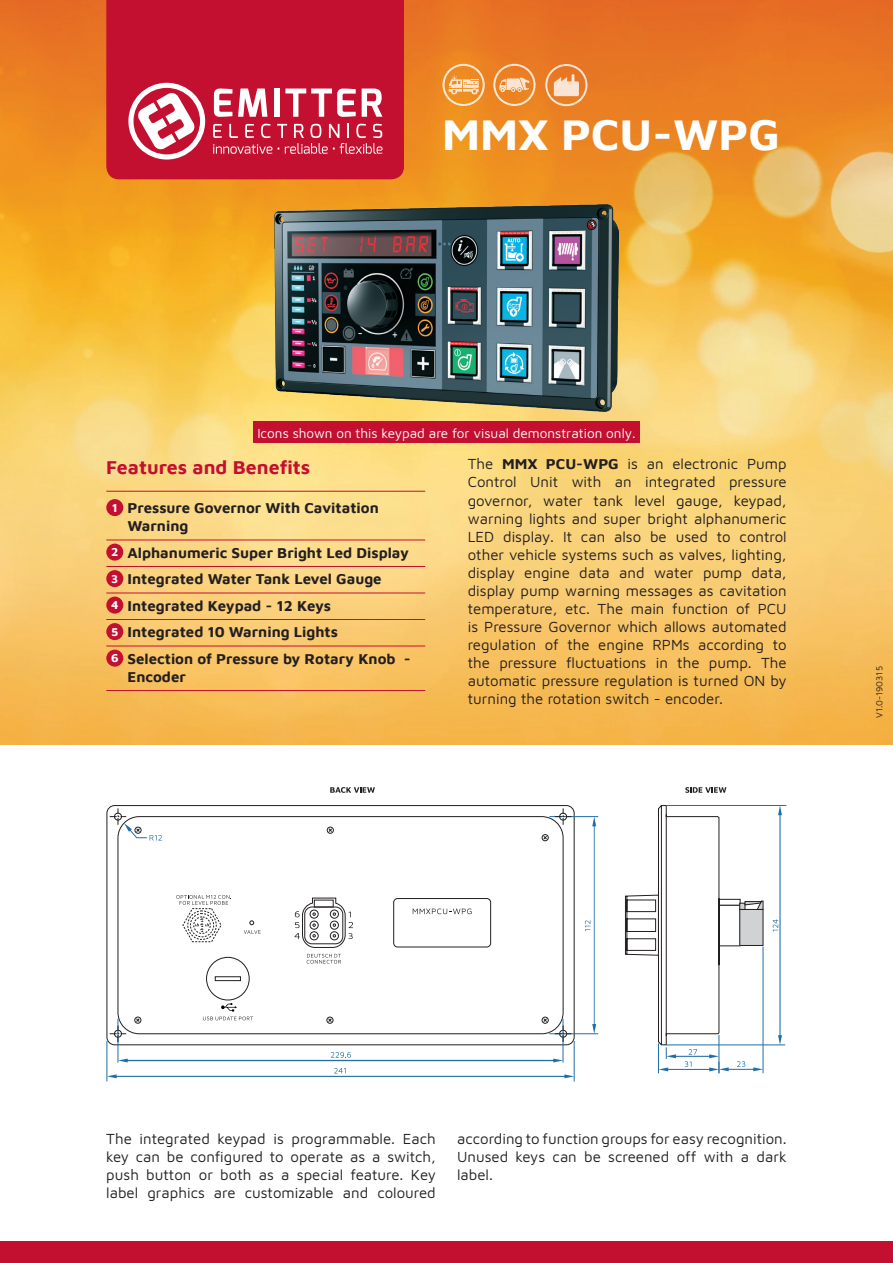
<style>
.page{position:relative;width:893px;height:1263px;background:#fff}
.page>*{position:absolute;margin:0;border:0;box-sizing:border-box;transform-origin:0 0}
.t1{font:700 45px "Maven Pro";color:#fff}
.title-18{font:700 19.5px "Maven Pro";color:#c31030}
.txt-11{font:15px/18px "Maven Pro";color:#231f20;text-align:justify}
.txt-11-2{font:700 15px/18px "Maven Pro";color:#231f20}
.t2{font:13.5px "Maven Pro";color:#fff}
.txt-11-3{font:700 12px "Maven Pro";color:#fff}
.t3{font:9px "Maven Pro";color:#231f20}
.s1{font-weight:700}
</style>
<div class="page">
<img style="left:0;top:0;width:893px;height:744px">
<img style="left:275px;top:204px;width:343px;height:207px">
<div style="left:106px;top:0;width:298px;height:179px;background:#c31030"></div>
<svg style="left:214px;top:88px;width:18px;height:29px"></svg>
<svg style="left:238px;top:89px;width:29px;height:28px"></svg>
<div style="left:274px;top:89px;width:6px;height:28px;background:#fff"></div>
<svg style="left:285px;top:88px;width:71px;height:29px"></svg>
<svg style="left:362px;top:89px;width:20px;height:28px"></svg>
<svg style="left:213px;top:124px;width:169px;height:30px;background:#ce3e57"></svg>
<svg style="left:128px;top:83px;width:77px;height:77px"></svg>
<svg style="left:685px;top:787px;width:41px;height:6px"></svg>
<div style="left:711px;top:899px;width:30px;height:7px;background:#fff;border:1px solid #231f20"></div>
<hr style="left:666px;top:1045px;width:119px;height:1px;background:#206ea6">
<hr style="left:666px;top:805px;width:120px;height:1px;background:#206ea6">
<hr style="left:780px;top:811px;width:1px;height:228px;background:#206ea6">
<svg style="left:778px;top:806px;width:4px;height:9px"></svg>
<svg style="left:778px;top:1035px;width:4px;height:10px"></svg>
<svg style="left:773px;top:919px;width:5px;height:12px"></svg>
<div style="left:740px;top:909px;width:23px;height:36px;background:#d1d2d4"></div>
<div style="left:739px;top:909px;width:24px;height:37px;border:1px solid #231f20"></div>
<svg style="left:739px;top:900px;width:25px;height:13px"></svg>
<hr style="left:763px;top:947px;width:1px;height:126px;background:#206ea6">
<hr style="left:725px;top:1069px;width:32px;height:1px;background:#206ea6">
<svg style="left:753px;top:1067px;width:10px;height:4px"></svg>
<svg style="left:737px;top:1061px;width:8px;height:6px"></svg>
<svg style="left:625px;top:805px;width:104px;height:268px"></svg>
<svg style="left:330px;top:787px;width:45px;height:6px"></svg>
<svg style="left:106px;top:805px;width:469px;height:241px"></svg>
<svg style="left:114px;top:812px;width:454px;height:226px"></svg>
<svg style="left:134px;top:826px;width:415px;height:198px"></svg>
<svg style="left:327px;top:827px;width:6px;height:6px"></svg>
<svg style="left:542px;top:835px;width:6px;height:5px"></svg>
<svg style="left:542px;top:1017px;width:6px;height:6px"></svg>
<svg style="left:327px;top:1017px;width:6px;height:6px"></svg>
<svg style="left:135px;top:1017px;width:6px;height:6px"></svg>
<svg style="left:176px;top:895px;width:56px;height:47px"></svg>
<svg style="left:307px;top:954px;width:34px;height:10px"></svg>
<hr style="left:549px;top:1033px;width:49px;height:1px;background:#206ea6">
<hr style="left:549px;top:816px;width:49px;height:1px;background:#206ea6">
<hr style="left:594px;top:822px;width:1px;height:206px;background:#206ea6">
<svg style="left:592px;top:817px;width:4px;height:9px"></svg>
<svg style="left:592px;top:1024px;width:4px;height:10px"></svg>
<svg style="left:585px;top:920px;width:5px;height:11px"></svg>
<hr style="left:574px;top:1041px;width:1px;height:40px;background:#206ea6">
<hr style="left:107px;top:1041px;width:1px;height:40px;background:#206ea6">
<hr style="left:113px;top:1076px;width:455px;height:1px;background:#206ea6">
<svg style="left:107px;top:1074px;width:10px;height:4px"></svg>
<svg style="left:564px;top:1074px;width:10px;height:4px"></svg>
<svg style="left:334px;top:1068px;width:12px;height:5px"></svg>
<div style="left:393px;top:898px;width:98px;height:49px;border:1px solid #231f20;border-radius:4px"></div>
<svg style="left:413px;top:908px;width:59px;height:6px"></svg>
<svg style="left:244px;top:920px;width:17px;height:14px"></svg>
<svg style="left:203px;top:956px;width:50px;height:64px"></svg>
<svg style="left:348px;top:912px;width:5px;height:27px"></svg>
<div style="left:304px;top:906px;width:39px;height:38px;border:1px solid #231f20;border-radius:7px"></div>
<svg style="left:310px;top:910px;width:9px;height:30px"></svg>
<svg style="left:330px;top:910px;width:9px;height:30px"></svg>
<svg style="left:295px;top:911px;width:5px;height:28px"></svg>
<hr style="left:563px;top:1019px;width:1px;height:43px;background:#206ea6">
<hr style="left:118px;top:1019px;width:1px;height:43px;background:#206ea6">
<hr style="left:124px;top:1060px;width:433px;height:1px;background:#206ea6">
<svg style="left:118px;top:1058px;width:10px;height:4px"></svg>
<svg style="left:553px;top:1058px;width:10px;height:4px"></svg>
<svg style="left:331px;top:1052px;width:20px;height:6px"></svg>
<svg style="left:110px;top:808px;width:52px;height:32px"></svg>
<svg style="left:555px;top:808px;width:16px;height:17px"></svg>
<svg style="left:555px;top:1025px;width:16px;height:17px"></svg>
<svg style="left:110px;top:1025px;width:16px;height:17px"></svg>
<div style="left:0;top:1242px;width:893px;height:21px;background:#c31030"></div>
<hr style="left:106px;top:491px;width:319px;height:1px;background:#c31030">
<hr style="left:106px;top:540px;width:319px;height:1px;background:#c31030">
<hr style="left:106px;top:566px;width:319px;height:1px;background:#c31030">
<hr style="left:106px;top:593px;width:319px;height:1px;background:#c31030">
<hr style="left:106px;top:619px;width:319px;height:1px;background:#c31030">
<hr style="left:106px;top:646px;width:319px;height:1px;background:#c31030">
<hr style="left:106px;top:690px;width:319px;height:1px;background:#c31030">
<div style="left:106px;top:499px;width:17px;height:17px;background:#c31030;border-radius:50%"></div>
<div style="left:106px;top:544px;width:17px;height:17px;background:#c31030;border-radius:50%"></div>
<div style="left:106px;top:570px;width:17px;height:17px;background:#c31030;border-radius:50%"></div>
<div style="left:106px;top:597px;width:17px;height:17px;background:#c31030;border-radius:50%"></div>
<div style="left:106px;top:623px;width:17px;height:17px;background:#c31030;border-radius:50%"></div>
<div style="left:106px;top:650px;width:17px;height:17px;background:#c31030;border-radius:50%"></div>
<div style="left:253px;top:421px;width:387px;height:21px;background:#c31030"></div>
<svg style="left:442px;top:64px;width:43px;height:42px;background:#f1a656"></svg>
<svg style="left:493px;top:64px;width:43px;height:42px;background:#ef9e55"></svg>
<svg style="left:545px;top:64px;width:42px;height:42px;background:#efa165"></svg>
<p class="t1" style="left:442px;top:103px;width:339px">MMX PCU-WPG</p>
<p class="t2" style="left:257px;top:424px;width:380px">Icons shown on this keypad are for visual demonstration only.</p>
<p class="title-18" style="left:106px;top:453px;width:206px">Features and Benefits</p>
<p class="txt-11-3" style="left:112px;top:499px;width:7px">1</p>
<p class="txt-11-2" style="left:128px;top:498px;width:253px">Pressure Governor With Cavitation<br>Warning</p>
<p class="txt-11-3" style="left:111px;top:544px;width:9px">2</p>
<p class="txt-11-2" style="left:128px;top:542px;width:283px">Alphanumeric Super Bright Led Display</p>
<p class="txt-11-3" style="left:111px;top:570px;width:9px">3</p>
<p class="txt-11-2" style="left:128px;top:569px;width:256px">Integrated Water Tank Level Gauge</p>
<p class="txt-11-3" style="left:111px;top:597px;width:9px">4</p>
<p class="txt-11-2" style="left:128px;top:595px;width:205px">Integrated Keypad - 12 Keys</p>
<p class="txt-11-3" style="left:111px;top:623px;width:9px">5</p>
<p class="txt-11-2" style="left:128px;top:622px;width:212px">Integrated 10 Warning Lights</p>
<p class="txt-11-3" style="left:111px;top:650px;width:9px">6</p>
<p class="txt-11-2" style="left:128px;top:648px;width:285px">Selection of Pressure by Rotary Knob -<br>Encoder</p>
<p class="txt-11" style="left:468px;top:454px;width:320px">The <span class="s1">MMX PCU-WPG</span> is an electronic Pump Control Unit with an integrated pressure governor, water tank level gauge, keypad, warning lights and super bright alphanumeric LED display. It can also be used to control other vehicle systems such as valves, lighting, display engine data and water pump data, display pump warning messages as cavitation temperature, etc. The main function of PCU is Pressure Governor which allows automated regulation of the engine RPMs according to the pressure fluctuations in the pump. The automatic pressure regulation is turned ON by turning the rotation switch - encoder.</p>
<p class="t3" style="left:873px;top:718px;width:53px;rotate:-90deg">V1.0-190315</p>
<p class="txt-11" style="left:106px;top:1129px;width:331px">The integrated keypad is programmable. Each key can be configured to operate as a switch, push button or both as a special feature. Key label graphics are customizable and coloured</p>
<p class="txt-11" style="left:457px;top:1129px;width:331px">according to function groups for easy recognition.<br>Unused keys can be screened off with a dark label.</p>
</div>
